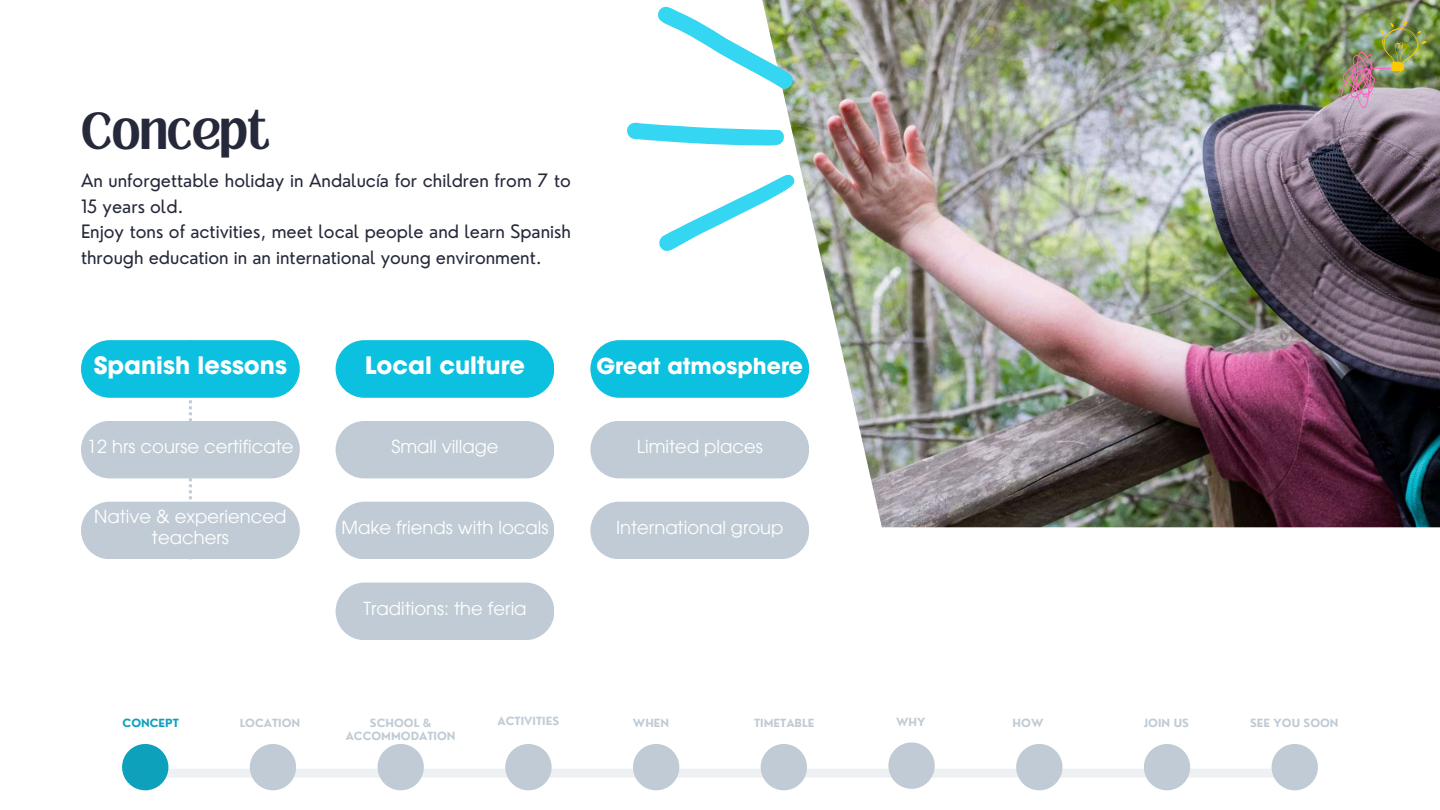
<style>
.page{position:relative;width:1440px;height:810px;background:#fff}
.page>*{position:absolute;margin:0;border:0;box-sizing:border-box;transform-origin:0 0}
.t1{font:700 40px "Loubag";color:#26293a}
.t2{font:700 24px "ITC Avant Garde Pro";color:#fff}
.t3{font:700 22px "ITC Avant Garde Pro";color:#fff}
.t4{font:18px/25.5px "Nourd";color:#26293a}
.t5{font:18px/21px "ITC Avant Garde Pro";color:#fff;text-align:center}
.t6{font:700 11px/12.8px "Nourd";color:#c0cbd5;text-align:center}
.t7{font:700 11px "Nourd";color:#0da1bb}
</style>
<div class="page">
<img style="left:744px;top:0;width:696px;height:527px">
<svg style="left:627px;top:0;width:182px;height:264px"></svg>
<svg style="left:189px;top:400px;width:3px;height:102px"></svg>
<div style="left:81px;top:340px;width:219px;height:58px;background:#0cc0df;border-radius:29px"></div>
<div style="left:81px;top:421px;width:219px;height:57px;background:#c0cbd5;border-radius:29px"></div>
<div style="left:81px;top:502px;width:219px;height:57px;background:#c0cbd5;border-radius:29px"></div>
<div style="left:336px;top:340px;width:218px;height:58px;background:#0cc0df;border-radius:29px"></div>
<div style="left:336px;top:421px;width:218px;height:57px;background:#c0cbd5;border-radius:29px"></div>
<div style="left:336px;top:502px;width:218px;height:57px;background:#c0cbd5;border-radius:29px"></div>
<div style="left:336px;top:583px;width:218px;height:57px;background:#c0cbd5;border-radius:29px"></div>
<div style="left:590px;top:340px;width:219px;height:58px;background:#0cc0df;border-radius:29px"></div>
<div style="left:590px;top:421px;width:219px;height:57px;background:#c0cbd5;border-radius:29px"></div>
<div style="left:590px;top:502px;width:219px;height:57px;background:#c0cbd5;border-radius:29px"></div>
<img style="left:1341px;top:20px;width:86px;height:88px">
<div style="left:144px;top:769px;width:1152px;height:9px;background:#eef1f3"></div>
<div style="left:122px;top:744px;width:46px;height:46px;background:#0da1bb;border-radius:50%"></div>
<div style="left:378px;top:744px;width:46px;height:46px;background:#c0cbd5;border-radius:50%"></div>
<div style="left:1144px;top:744px;width:46px;height:46px;background:#c0cbd5;border-radius:50%"></div>
<div style="left:633px;top:744px;width:46px;height:46px;background:#c0cbd5;border-radius:50%"></div>
<div style="left:505px;top:744px;width:47px;height:46px;background:#c0cbd5;border-radius:50%"></div>
<div style="left:761px;top:744px;width:46px;height:46px;background:#c0cbd5;border-radius:50%"></div>
<div style="left:1016px;top:744px;width:46px;height:46px;background:#c0cbd5;border-radius:50%"></div>
<div style="left:250px;top:744px;width:46px;height:46px;background:#c0cbd5;border-radius:50%"></div>
<div style="left:1272px;top:744px;width:46px;height:46px;background:#c0cbd5;border-radius:50%"></div>
<div style="left:888px;top:742px;width:47px;height:47px;background:#c0cbd5;border-radius:50%"></div>
<h1 class="t1" style="left:81px;top:99px;width:190px">CONCEPT</h1>
<p class="t4" style="left:81px;top:168px;width:492px">An unforgettable holiday in Andalucía for children from 7 to 15 years old.<br>Enjoy tons of activities, meet local people and learn Spanish through education in an international young environment.</p>
<h2 class="t2" style="left:94px;top:356px;width:195px">Spanish lessons</h2>
<p class="t5" style="left:87px;top:438px;width:208px">12 hrs course certificate</p>
<p class="t5" style="left:94px;top:509px;width:194px">Native &amp; experienced teachers</p>
<h2 class="t2" style="left:365px;top:356px;width:162px">Local culture</h2>
<p class="t3" style="left:596px;top:358px;width:208px">Great atmosphere</p>
<p class="t5" style="left:391px;top:438px;width:109px">Small village</p>
<p class="t5" style="left:637px;top:438px;width:128px">Limited places</p>
<p class="t5" style="left:342px;top:519px;width:208px">Make friends with locals</p>
<p class="t5" style="left:616px;top:519px;width:169px">International group</p>
<p class="t5" style="left:363px;top:600px;width:165px">Traditions: the feria</p>
<p class="t7" style="left:123px;top:716px;width:58px">CONCEPT</p>
<p class="t6" style="left:498px;top:714px;width:63px">ACTIVITIES</p>
<p class="t6" style="left:633px;top:716px;width:38px">WHEN</p>
<p class="t6" style="left:754px;top:716px;width:62px">TIMETABLE</p>
<p class="t6" style="left:896px;top:715px;width:31px">WHY</p>
<p class="t6" style="left:1013px;top:716px;width:32px">HOW</p>
<p class="t6" style="left:1144px;top:716px;width:47px">JOIN US</p>
<p class="t6" style="left:1250px;top:716px;width:90px">SEE YOU SOON</p>
<p class="t6" style="left:240px;top:716px;width:62px">LOCATION</p>
<p class="t6" style="left:346px;top:716px;width:111px">SCHOOL &amp;<br>ACCOMMODATION</p>
</div>
